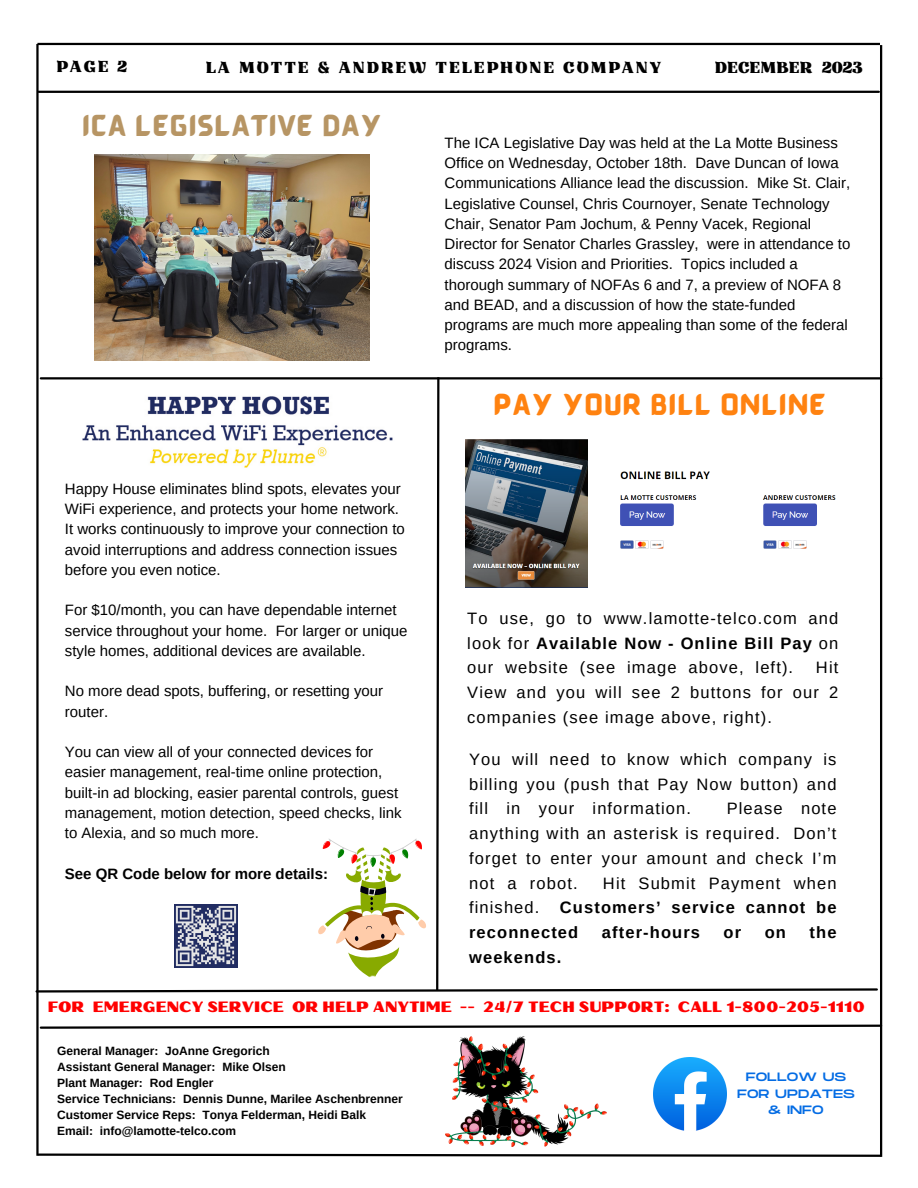
<style>
.page{position:relative;width:918px;height:1188px;background:#fff}
.page>*{position:absolute;margin:0;border:0;box-sizing:border-box;transform-origin:0 0}
.t1{font:22.5px "BARABARA Regular";letter-spacing:.07em;color:#b79564}
.t2{font:22.5px "BARABARA Regular";letter-spacing:.07em;color:#ff8210}
.t3{font:16.5px/24.8px "Arimo";letter-spacing:.07em;color:#000;text-align:justify}
.t4{font:700 16.5px/24.8px "Arimo";letter-spacing:.07em;color:#000;text-align:justify}
.t5{font:15.75px "Kaftus";letter-spacing:.12em;color:#000}
.t6{font:15.75px "Kaftus";color:#000}
.t7{font:15px/20.2px "Arimo";color:#000}
.t8{font:15px "Oilvare Base";color:#f00}
.t9{font:700 15px "Arimo";color:#000}
.t10{font:12.15px/16px "Monument Extended";color:#046ce4;text-align:center}
.t11{font:700 12px "Arimo";color:#000}
.s1{font-weight:700}
.s2{font-weight:400}
</style>
<div class="page">
<hr style="left:39px;top:91px;width:840px;height:2px;background:#000">
<hr style="left:880px;top:45px;width:2px;height:1112px;background:#000">
<hr style="left:36px;top:44px;width:3px;height:1112px;background:#000">
<svg style="left:36px;top:1152px;width:846px;height:5px"></svg>
<hr style="left:37px;top:43px;width:843px;height:2px;background:#000">
<svg style="left:39px;top:1023px;width:844px;height:7px"></svg>
<img style="left:653px;top:1058px;width:74px;height:73px">
<img style="left:95px;top:154px;width:274px;height:206px">
<img style="left:446px;top:1037px;width:161px;height:110px">
<hr style="left:41px;top:377px;width:840px;height:2px;background:#000">
<svg style="left:35px;top:375px;width:844px;height:619px"></svg>
<p class="t5" style="left:57px;top:57px;width:72px">PAGE 2</p>
<p class="t5" style="left:206px;top:58px;width:457px">LA MOTTE &amp; ANDREW TELEPHONE COMPANY</p>
<p class="t6" style="left:715px;top:58px;width:150px">DECEMBER 2023</p>
<p class="t1" style="left:83px;top:110px;width:301px">ICA LEGISLATIVE DAY</p>
<p class="t7" style="left:65px;top:479px;width:342px">Happy House eliminates blind spots, elevates your WiFi experience, and protects your home network.<br>It works continuously to improve your connection to avoid interruptions and address connection issues before you even notice.</p>
<p class="t7" style="left:65px;top:600px;width:344px">For $10/month, you can have dependable internet service throughout your home. For larger or unique style homes, additional devices are available.</p>
<p class="t7" style="left:65px;top:681px;width:320px">No more dead spots, buffering, or resetting your router.</p>
<p class="t7" style="left:65px;top:742px;width:338px">You can view all of your connected devices for easier management, real-time online protection, built-in ad blocking, easier parental controls, guest management, motion detection, speed checks, link to Alexia, and so much more.</p>
<p class="t9" style="left:65px;top:865px;width:265px">See QR Code below for more details:</p>
<p class="t7" style="left:445px;top:133px;width:407px">The ICA Legislative Day was held at the La Motte Business Office on Wednesday, October 18th. Dave Duncan of Iowa Communications Alliance lead the discussion. Mike St. Clair, Legislative Counsel, Chris Cournoyer, Senate Technology Chair, Senator Pam Jochum, &amp; Penny Vacek, Regional Director for Senator Charles Grassley, were in attendance to discuss 2024 Vision and Priorities. Topics included a thorough summary of NOFAs 6 and 7, a preview of NOFA 8 and BEAD, and a discussion of how the state-funded programs are much more appealing than some of the federal programs.</p>
<p class="t2" style="left:494px;top:389px;width:333px">PAY YOUR BILL ONLINE</p>
<p class="t3" style="left:467px;top:606px;width:373px">To use, go to www.lamotte-telco.com and look for <span class="s1">Available Now - Online Bill Pay</span> on our website (see image above, left).</p>
<p class="t3" style="left:467px;top:655px;width:373px;text-indent:349px">Hit View and you will see 2 buttons for our 2 companies (see image above, right).</p>
<p class="t3" style="left:469px;top:747px;width:369px">You will need to know which company is billing you (push that Pay Now button) and fill in your information.</p>
<p class="t3" style="left:469px;top:796px;width:369px;text-indent:258px">Please note anything with an asterisk is required. Don’t forget to enter your amount and check I’m not a robot.</p>
<p class="t4" style="left:469px;top:871px;width:369px;text-indent:134px"><span class="s2">Hit Submit Payment when finished.</span> Customers’ service cannot be reconnected</p>
<p class="t4" style="left:602px;top:920px;width:100px">after-hours</p>
<p class="t4" style="left:724px;top:920px;width:19px">or</p>
<p class="t4" style="left:765px;top:920px;width:23px">on</p>
<p class="t4" style="left:810px;top:920px;width:28px">the</p>
<p class="t4" style="left:469px;top:945px;width:94px">weekends.</p>
<p class="t8" style="left:48px;top:998px;width:819px">FOR EMERGENCY SERVICE OR HELP ANYTIME -- 24/7 TECH SUPPORT: CALL 1-800-205-1110</p>
<p class="t11" style="left:57px;top:1044px;width:214px">General Manager: JoAnne Gregorich</p>
<p class="t11" style="left:57px;top:1060px;width:230px">Assistant General Manager: Mike Olsen</p>
<p class="t11" style="left:57px;top:1076px;width:158px">Plant Manager: Rod Engler</p>
<p class="t11" style="left:57px;top:1092px;width:347px">Service Technicians: Dennis Dunne, Marilee Aschenbrenner</p>
<p class="t11" style="left:57px;top:1108px;width:311px">Customer Service Reps: Tonya Felderman, Heidi Balk</p>
<p class="t11" style="left:57px;top:1124px;width:180px">Email: info@lamotte-telco.com</p>
<p class="t10" style="left:737px;top:1070px;width:119px">FOLLOW US<br>FOR UPDATES &amp; INFO</p>
</div>
